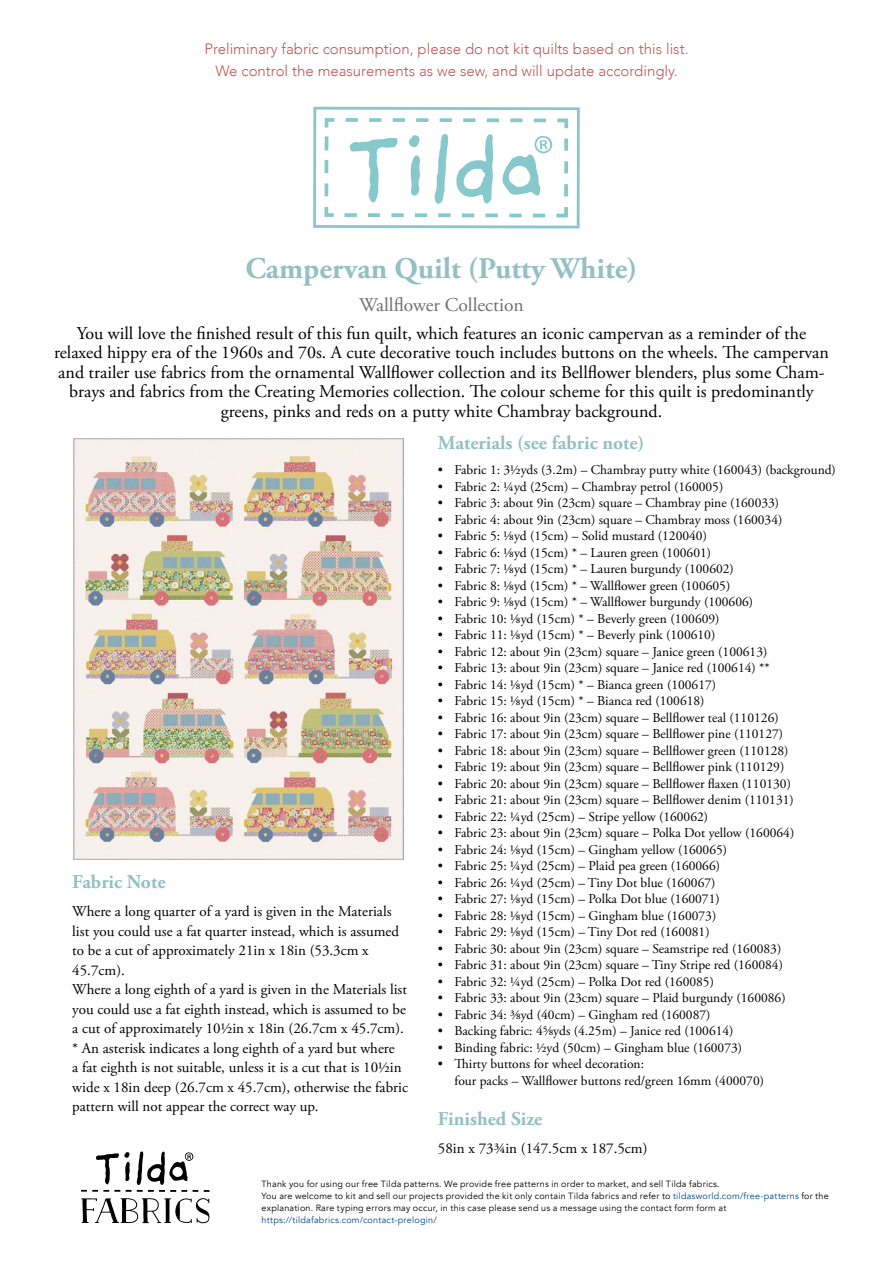
<style>
.page{position:relative;width:893px;height:1263px;background:#fff}
.page>*{position:absolute;margin:0;border:0;box-sizing:border-box;transform-origin:0 0}
.Heading{font:700 30px "Adobe Garamond Pro";color:#93c0c5}
.Subheading{font:700 19.5px "Adobe Garamond Pro";color:#93c0c5}
.Kolleksjon{font:19.5px "Adobe Garamond Pro";color:#706f6f}
.Brød{font:18px/19.5px "Adobe Garamond Pro";color:#000;text-align:center}
.Brød-2{font:15px/19.5px "Adobe Garamond Pro";color:#000}
.Heading-2{font:300 15px "Avenir";color:#be585a}
.Brød-3{font:13.5px/16.5px "Adobe Garamond Pro";color:#000}
.info{font:9px/12px "Avenir";letter-spacing:.025em;color:#000}
.s1{color:#00488f}
</style>
<div class="page">
<img style="left:73px;top:439px;width:331px;height:420px">
<svg style="left:313px;top:107px;width:267px;height:121px"></svg>
<svg style="left:204px;top:1190px;width:6px;height:2px"></svg>
<svg style="left:81px;top:1198px;width:129px;height:25px"></svg>
<svg style="left:81px;top:1151px;width:117px;height:41px"></svg>
<p class="Heading-2" style="left:204px;top:40px;width:486px">Preliminary fabric consumption, please do not kit quilts based on this list.</p>
<p class="Heading-2" style="left:215px;top:62px;width:464px">We control the measurements as we sew, and will update accordingly.</p>
<p class="Heading" style="left:245px;top:251px;width:393px">Campervan Quilt (Putty White)</p>
<p class="Kolleksjon" style="left:359px;top:293px;width:166px">Wallflower Collection</p>
<p class="Brød" style="left:54px;top:324px;width:776px">You will love the finished result of this fun quilt, which features an iconic campervan as a reminder of the relaxed hippy era of the 1960s and 70s. A cute decorative touch includes buttons on the wheels. The campervan and trailer use fabrics from the ornamental Wallflower collection and its Bellflower blenders, plus some Cham&shy;brays and fabrics from the Creating Memories collection. The colour scheme for this quilt is predominantly greens, pinks and reds on a putty white Chambray background.</p>
<p class="Subheading" style="left:438px;top:432px;width:208px">Materials (see fabric note)</p>
<p class="Brød-3" style="left:438px;top:462px;width:399px">• Fabric 1: 3½yds (3.2m) – Chambray putty white (160043) (background)</p>
<p class="Brød-3" style="left:438px;top:479px;width:287px">• Fabric 2: ¼yd (25cm) – Chambray petrol (160005)</p>
<p class="Brød-3" style="left:438px;top:495px;width:343px">• Fabric 3: about 9in (23cm) square – Chambray pine (160033)</p>
<p class="Brød-3" style="left:438px;top:512px;width:346px">• Fabric 4: about 9in (23cm) square – Chambray moss (160034)</p>
<p class="Brød-3" style="left:438px;top:528px;width:271px">• Fabric 5: ⅛yd (15cm) – Solid mustard (120040)</p>
<p class="Brød-3" style="left:438px;top:545px;width:275px">• Fabric 6: ⅛yd (15cm) * – Lauren green (100601)</p>
<p class="Brød-3" style="left:438px;top:561px;width:297px">• Fabric 7: ⅛yd (15cm) * – Lauren burgundy (100602)</p>
<p class="Brød-3" style="left:438px;top:578px;width:294px">• Fabric 8: ⅛yd (15cm) * – Wallflower green (100605)</p>
<p class="Brød-3" style="left:438px;top:594px;width:317px">• Fabric 9: ⅛yd (15cm) * – Wallflower burgundy (100606)</p>
<p class="Brød-3" style="left:438px;top:611px;width:283px">• Fabric 10: ⅛yd (15cm) * – Beverly green (100609)</p>
<p class="Brød-3" style="left:438px;top:627px;width:279px">• Fabric 11: ⅛yd (15cm) * – Beverly pink (100610)</p>
<p class="Brød-3" style="left:438px;top:644px;width:331px">• Fabric 12: about 9in (23cm) square – Janice green (100613)</p>
<p class="Brød-3" style="left:438px;top:660px;width:333px">• Fabric 13: about 9in (23cm) square – Janice red (100614) **</p>
<p class="Brød-3" style="left:438px;top:677px;width:280px">• Fabric 14: ⅛yd (15cm) * – Bianca green (100617)</p>
<p class="Brød-3" style="left:438px;top:693px;width:268px">• Fabric 15: ⅛yd (15cm) * – Bianca red (100618)</p>
<p class="Brød-3" style="left:438px;top:710px;width:342px">• Fabric 16: about 9in (23cm) square – Bellflower teal (110126)</p>
<p class="Brød-3" style="left:438px;top:726px;width:347px">• Fabric 17: about 9in (23cm) square – Bellflower pine (110127)</p>
<p class="Brød-3" style="left:438px;top:743px;width:352px">• Fabric 18: about 9in (23cm) square – Bellflower green (110128)</p>
<p class="Brød-3" style="left:438px;top:759px;width:348px">• Fabric 19: about 9in (23cm) square – Bellflower pink (110129)</p>
<p class="Brød-3" style="left:438px;top:776px;width:355px">• Fabric 20: about 9in (23cm) square – Bellflower flaxen (110130)</p>
<p class="Brød-3" style="left:438px;top:792px;width:357px">• Fabric 21: about 9in (23cm) square – Bellflower denim (110131)</p>
<p class="Brød-3" style="left:438px;top:809px;width:272px">• Fabric 22: ¼yd (25cm) – Stripe yellow (160062)</p>
<p class="Brød-3" style="left:438px;top:825px;width:358px">• Fabric 23: about 9in (23cm) square – Polka Dot yellow (160064)</p>
<p class="Brød-3" style="left:438px;top:842px;width:291px">• Fabric 24: ⅛yd (15cm) – Gingham yellow (160065)</p>
<p class="Brød-3" style="left:438px;top:858px;width:284px">• Fabric 25: ¼yd (25cm) – Plaid pea green (160066)</p>
<p class="Brød-3" style="left:438px;top:875px;width:279px">• Fabric 26: ¼yd (25cm) – Tiny Dot blue (160067)</p>
<p class="Brød-3" style="left:438px;top:891px;width:283px">• Fabric 27: ⅛yd (15cm) – Polka Dot blue (160071)</p>
<p class="Brød-3" style="left:438px;top:908px;width:280px">• Fabric 28: ⅛yd (15cm) – Gingham blue (160073)</p>
<p class="Brød-3" style="left:438px;top:924px;width:273px">• Fabric 29: ⅛yd (15cm) – Tiny Dot red (160081)</p>
<p class="Brød-3" style="left:438px;top:941px;width:345px">• Fabric 30: about 9in (23cm) square – Seamstripe red (160083)</p>
<p class="Brød-3" style="left:438px;top:957px;width:346px">• Fabric 31: about 9in (23cm) square – Tiny Stripe red (160084)</p>
<p class="Brød-3" style="left:438px;top:974px;width:278px">• Fabric 32: ¼yd (25cm) – Polka Dot red (160085)</p>
<p class="Brød-3" style="left:438px;top:990px;width:349px">• Fabric 33: about 9in (23cm) square – Plaid burgundy (160086)</p>
<p class="Brød-3" style="left:438px;top:1007px;width:274px">• Fabric 34: ⅜yd (40cm) – Gingham red (160087)</p>
<p class="Brød-3" style="left:438px;top:1023px;width:297px">• Backing fabric: 4⅝yds (4.25m) – Janice red (100614)</p>
<p class="Brød-3" style="left:438px;top:1040px;width:306px">• Binding fabric: ½yd (50cm) – Gingham blue (160073)</p>
<p class="Brød-3" style="left:454px;top:1056px;width:311px;text-indent:-16px">• Thirty buttons for wheel decoration:<br>four packs – Wallflower buttons red/green 16mm (400070)</p>
<p class="Subheading" style="left:438px;top:1108px;width:106px">Finished Size</p>
<p class="Brød-2" style="left:438px;top:1139px;width:211px">58in x 73¾in (147.5cm x 187.5cm)</p>
<p class="Subheading" style="left:72px;top:870px;width:95px">Fabric Note</p>
<p class="Brød-2" style="left:72px;top:902px;width:328px">Where a long quarter of a yard is given in the Materials list you could use a fat quarter instead, which is assumed to be a cut of approximately 21in x 18in (53.3cm x 45.7cm).</p>
<p class="Brød-2" style="left:72px;top:980px;width:336px;text-align:justify">Where a long eighth of a yard is given in the Materials list you could use a fat eighth instead, which is assumed to be a cut of approximately 10½in x 18in (26.7cm x 45.7cm).</p>
<p class="Brød-2" style="left:72px;top:1038px;width:337px">* An asterisk indicates a long eighth of a yard but where<br>a fat eighth is not suitable, unless it is a cut that is 10½in wide x 18in deep (26.7cm x 45.7cm), otherwise the fabric pattern will not appear the correct way up.</p>
<p class="info" style="left:261px;top:1178px;width:460px">Thank you for using our free Tilda patterns. We provide free patterns in order to market, and sell Tilda fabrics.</p>
<p class="info" style="left:261px;top:1190px;width:569px">You are welcome to kit and sell our projects provided the kit only contain Tilda fabrics and refer to <span class="s1">tildasworld.com/free-patterns</span> for the explanation. Rare typing errors may occur, in this case please send us a message using the contact form form at <span class="s1">https://tildafabrics.com/contact-prelogin/</span></p>
</div>
